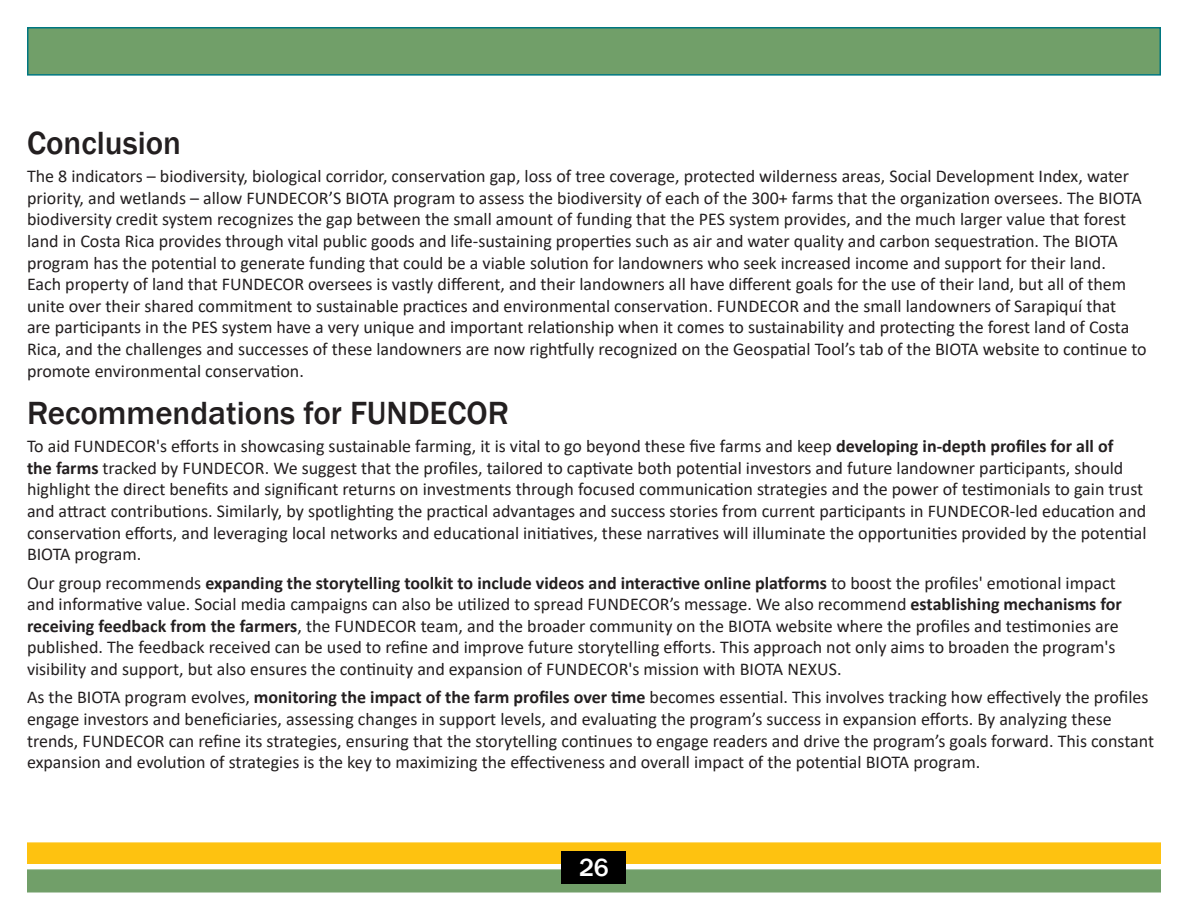
<style>
.page{position:relative;width:1188px;height:918px;background:#fff}
.page>*{position:absolute;margin:0;border:0;box-sizing:border-box;transform-origin:0 0}
.t1{font:500 33px "Franklin Gothic";color:#231f20}
.t2{font:500 25.5px "Franklin Gothic";color:#fff}
.t3{font:18px/21.6px "Calibri";color:#231f20}
.s1{font-weight:700}
</style>
<div class="page">
<div style="left:27px;top:869px;width:1134px;height:23px;background:#719f69;border:2px solid #719f69"></div>
<div style="left:27px;top:27px;width:1134px;height:49px;background:#719f69;border:2px solid #007781"></div>
<div style="left:27px;top:842px;width:1134px;height:22px;background:#fec210;border:2px solid #fec210"></div>
<div style="left:562px;top:851px;width:64px;height:33px;background:#000"></div>
<p class="t1" style="left:27px;top:122px;width:156px">Conclusion</p>
<p class="t3" style="left:27px;top:165px;width:1121px">The 8 indicators – biodiversity, biological corridor, conservation gap, loss of tree coverage, protected wilderness areas, Social Development Index, water priority, and wetlands – allow FUNDECOR’S BIOTA program to assess the biodiversity of each of the 300+ farms that the organization oversees. The BIOTA biodiversity credit system recognizes the gap between the small amount of funding that the PES system provides, and the much larger value that forest land in Costa Rica provides through vital public goods and life-sustaining properties such as air and water quality and carbon sequestration. The BIOTA program has the potential to generate funding that could be a viable solution for landowners who seek increased income and support for their land.<br>Each property of land that FUNDECOR oversees is vastly different, and their landowners all have different goals for the use of their land, but all of them unite over their shared commitment to sustainable practices and environmental conservation. FUNDECOR and the small landowners of Sarapiquí that<br>are participants in the PES system have a very unique and important relationship when it comes to sustainability and protecting the forest land of Costa Rica, and the challenges and successes of these landowners are now rightfully recognized on the Geospatial Tool’s tab of the BIOTA website to continue to promote environmental conservation.</p>
<p class="t1" style="left:27px;top:392px;width:483px">Recommendations for FUNDECOR</p>
<p class="t3" style="left:27px;top:435px;width:1121px">To aid FUNDECOR's efforts in showcasing sustainable farming, it is vital to go beyond these five farms and keep <span class="s1">developing in-depth profiles for all of<br>the farms</span> tracked by FUNDECOR. We suggest that the profiles, tailored to captivate both potential investors and future landowner participants, should highlight the direct benefits and significant returns on investments through focused communication strategies and the power of testimonials to gain trust and attract contributions. Similarly, by spotlighting the practical advantages and success stories from current participants in FUNDECOR-led education and conservation efforts, and leveraging local networks and educational initiatives, these narratives will illuminate the opportunities provided by the potential BIOTA program.</p>
<p class="t3" style="left:27px;top:571px;width:1097px">Our group recommends <span class="s1">expanding the storytelling toolkit to include videos and interactive online platforms</span> to boost the profiles' emotional impact and informative value. Social media campaigns can also be utilized to spread FUNDECOR’s message. We also recommend <span class="s1">establishing mechanisms for receiving feedback from the farmers</span>, the FUNDECOR team, and the broader community on the BIOTA website where the profiles and testimonies are published. The feedback received can be used to refine and improve future storytelling efforts. This approach not only aims to broaden the program's visibility and support, but also ensures the continuity and expansion of FUNDECOR's mission with BIOTA NEXUS.</p>
<p class="t3" style="left:27px;top:686px;width:1129px">As the BIOTA program evolves, <span class="s1">monitoring the impact of the farm profiles over time</span> becomes essential. This involves tracking how effectively the profiles engage investors and beneficiaries, assessing changes in support levels, and evaluating the program’s success in expansion efforts. By analyzing these trends, FUNDECOR can refine its strategies, ensuring that the storytelling continues to engage readers and drive the program’s goals forward. This constant expansion and evolution of strategies is the key to maximizing the effectiveness and overall impact of the potential BIOTA program.</p>
<p class="t2" style="left:579px;top:852px;width:31px">26</p>
</div>
